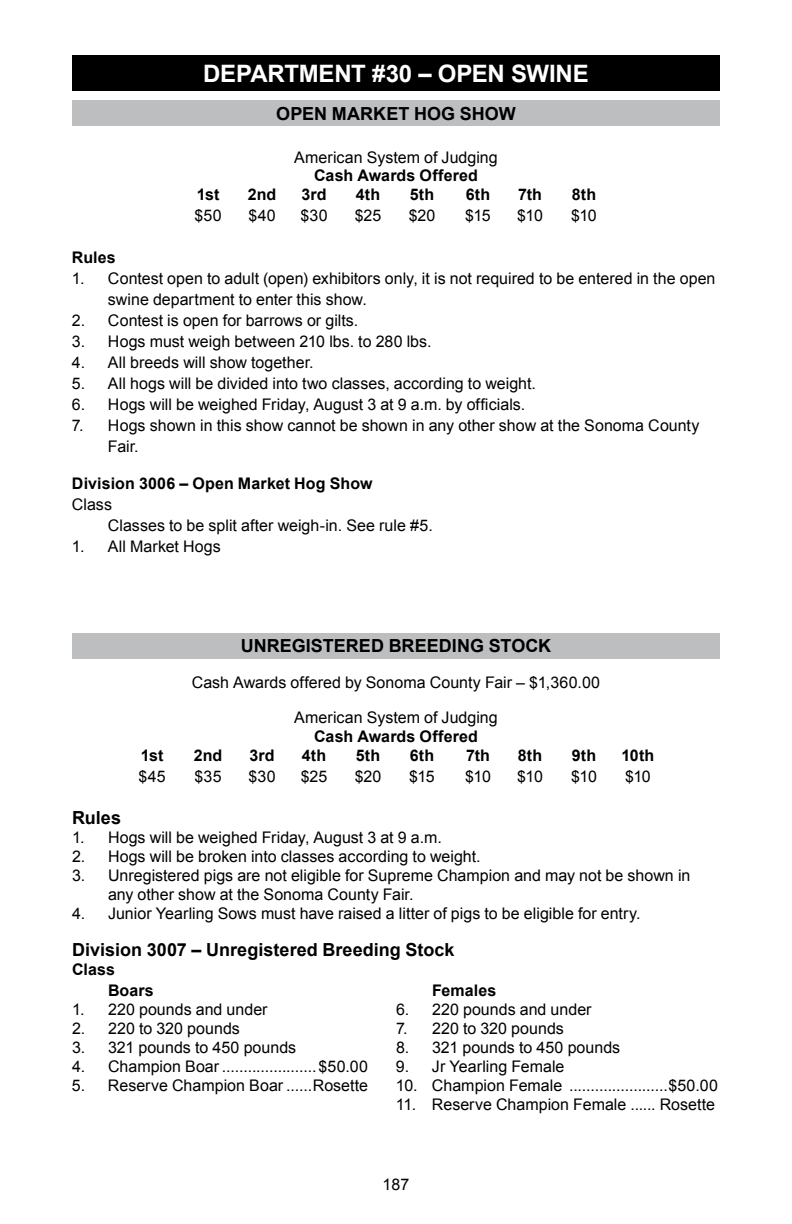
<style>
.page{position:relative;width:792px;height:1224px;background:#fff}
.page>*{position:absolute;margin:0;border:0;box-sizing:border-box;transform-origin:0 0}
.t1{font:700 24px "Arial";letter-spacing:-.01em;color:#fff}
.t2{font:700 18px "Arial";letter-spacing:.005em;color:#000}
.t3{font:16px/21px "Arial";color:#000}
.t4{font:700 16px/21px "Arial";letter-spacing:.01em;color:#000}
</style>
<div class="page">
<div style="left:72px;top:101px;width:648px;height:25px;background:#bcbec0"></div>
<div style="left:72px;top:633px;width:648px;height:25px;background:#bcbec0"></div>
<div style="left:72px;top:55px;width:648px;height:36px;background:#000"></div>
<h1 class="t1" style="left:203px;top:58px;width:387px">DEPARTMENT #30 – OPEN SWINE</h1>
<p class="t2" style="left:276px;top:102px;width:241px">OPEN MARKET HOG SHOW</p>
<p class="t3" style="left:294px;top:147px;width:205px">American System of Judging</p>
<p class="t4" style="left:314px;top:166px;width:165px">Cash Awards Offered</p>
<p class="t4" style="left:197px;top:185px;width:24px">1st</p>
<p class="t4" style="left:248px;top:185px;width:30px">2nd</p>
<p class="t4" style="left:302px;top:185px;width:27px">3rd</p>
<p class="t4" style="left:356px;top:185px;width:26px">4th</p>
<p class="t4" style="left:410px;top:185px;width:26px">5th</p>
<p class="t4" style="left:466px;top:185px;width:26px">6th</p>
<p class="t4" style="left:518px;top:185px;width:26px">7th</p>
<p class="t4" style="left:572px;top:185px;width:26px">8th</p>
<p class="t3" style="left:195px;top:205px;width:29px">$50</p>
<p class="t3" style="left:248px;top:205px;width:29px">$40</p>
<p class="t3" style="left:301px;top:205px;width:29px">$30</p>
<p class="t3" style="left:355px;top:205px;width:28px">$25</p>
<p class="t3" style="left:409px;top:205px;width:28px">$20</p>
<p class="t3" style="left:465px;top:205px;width:27px">$15</p>
<p class="t3" style="left:517px;top:205px;width:27px">$10</p>
<p class="t3" style="left:571px;top:205px;width:27px">$10</p>
<p class="t4" style="left:72px;top:248px;width:45px">Rules</p>
<p class="t3" style="left:108px;top:268px;width:609px;text-indent:-36px">1. Contest open to adult (open) exhibitors only, it is not required to be entered in the open swine department to enter this show.</p>
<p class="t3" style="left:72px;top:310px;width:288px">2. Contest is open for barrows or gilts.</p>
<p class="t3" style="left:72px;top:331px;width:361px">3. Hogs must weigh between 210 lbs. to 280 lbs.</p>
<p class="t3" style="left:72px;top:352px;width:243px">4. All breeds will show together.</p>
<p class="t3" style="left:72px;top:373px;width:466px">5. All hogs will be divided into two classes, according to weight.</p>
<p class="t3" style="left:72px;top:394px;width:455px">6. Hogs will be weighed Friday, August 3 at 9 a.m. by officials.</p>
<p class="t3" style="left:108px;top:415px;width:593px;text-indent:-36px">7. Hogs shown in this show cannot be shown in any other show at the Sonoma County<br>Fair.</p>
<p class="t4" style="left:72px;top:473px;width:302px">Division 3006 – Open Market Hog Show</p>
<p class="t3" style="left:108px;top:494px;width:326px;text-indent:-36px">Class<br>Classes to be split after weigh-in. See rule #5.</p>
<p class="t3" style="left:72px;top:536px;width:150px">1. All Market Hogs</p>
<p class="t2" style="left:241px;top:634px;width:312px">UNREGISTERED BREEDING STOCK</p>
<p class="t3" style="left:192px;top:665px;width:410px;line-height:35px;text-align:center">Cash Awards offered by Sonoma County Fair – $1,360.00<br>American System of Judging</p>
<p class="t4" style="left:314px;top:726px;width:165px">Cash Awards Offered</p>
<p class="t4" style="left:141px;top:745px;width:24px">1st</p>
<p class="t4" style="left:194px;top:745px;width:30px">2nd</p>
<p class="t4" style="left:250px;top:745px;width:27px">3rd</p>
<p class="t4" style="left:302px;top:745px;width:26px">4th</p>
<p class="t4" style="left:356px;top:745px;width:26px">5th</p>
<p class="t4" style="left:410px;top:745px;width:26px">6th</p>
<p class="t4" style="left:466px;top:745px;width:26px">7th</p>
<p class="t4" style="left:518px;top:745px;width:26px">8th</p>
<p class="t4" style="left:572px;top:745px;width:26px">9th</p>
<p class="t4" style="left:622px;top:745px;width:34px">10th</p>
<p class="t3" style="left:138px;top:766px;width:29px">$45</p>
<p class="t3" style="left:195px;top:766px;width:29px">$35</p>
<p class="t3" style="left:249px;top:766px;width:29px">$30</p>
<p class="t3" style="left:301px;top:766px;width:28px">$25</p>
<p class="t3" style="left:355px;top:766px;width:28px">$20</p>
<p class="t3" style="left:409px;top:766px;width:27px">$15</p>
<p class="t3" style="left:465px;top:766px;width:27px">$10</p>
<p class="t3" style="left:517px;top:766px;width:27px">$10</p>
<p class="t3" style="left:571px;top:766px;width:27px">$10</p>
<p class="t3" style="left:625px;top:766px;width:27px">$10</p>
<p class="t2" style="left:72px;top:806px;width:51px">Rules</p>
<p class="t3" style="left:72px;top:827px;width:371px">1. Hogs will be weighed Friday, August 3 at 9 a.m.</p>
<p class="t3" style="left:72px;top:846px;width:410px">2. Hogs will be broken into classes according to weight.</p>
<p class="t3" style="left:108px;top:866px;width:584px;line-height:19px;text-indent:-36px">3. Unregistered pigs are not eligible for Supreme Champion and may not be shown in any other show at the Sonoma County Fair.</p>
<p class="t3" style="left:72px;top:903px;width:570px">4. Junior Yearling Sows must have raised a litter of pigs to be eligible for entry.</p>
<p class="t2" style="left:72px;top:938px;width:384px">Division 3007 – Unregistered Breeding Stock</p>
<p class="t4" style="left:108px;top:960px;width:47px;text-indent:-36px">Class<br>Boars</p>
<p class="t4" style="left:432px;top:981px;width:66px">Females</p>
<p class="t3" style="left:72px;top:999px;width:197px">1. 220 pounds and under</p>
<p class="t3" style="left:396px;top:999px;width:197px">6. 220 pounds and under</p>
<p class="t3" style="left:72px;top:1018px;width:169px">2. 220 to 320 pounds</p>
<p class="t3" style="left:396px;top:1018px;width:169px">7. 220 to 320 pounds</p>
<p class="t3" style="left:72px;top:1037px;width:226px">3. 321 pounds to 450 pounds</p>
<p class="t3" style="left:396px;top:1037px;width:226px">8. 321 pounds to 450 pounds</p>
<p class="t3" style="left:72px;top:1056px;width:298px">4. Champion Boar ......................$50.00</p>
<p class="t3" style="left:396px;top:1056px;width:170px">9. Jr Yearling Female</p>
<p class="t3" style="left:72px;top:1075px;width:298px">5. Reserve Champion Boar ......Rosette</p>
<p class="t3" style="left:396px;top:1075px;width:324px">10. Champion Female .......................$50.00</p>
<p class="t3" style="left:396px;top:1094px;width:321px">11. Reserve Champion Female ...... Rosette</p>
<p class="t3" style="left:383px;top:1174px;width:28px">187</p>
</div>
